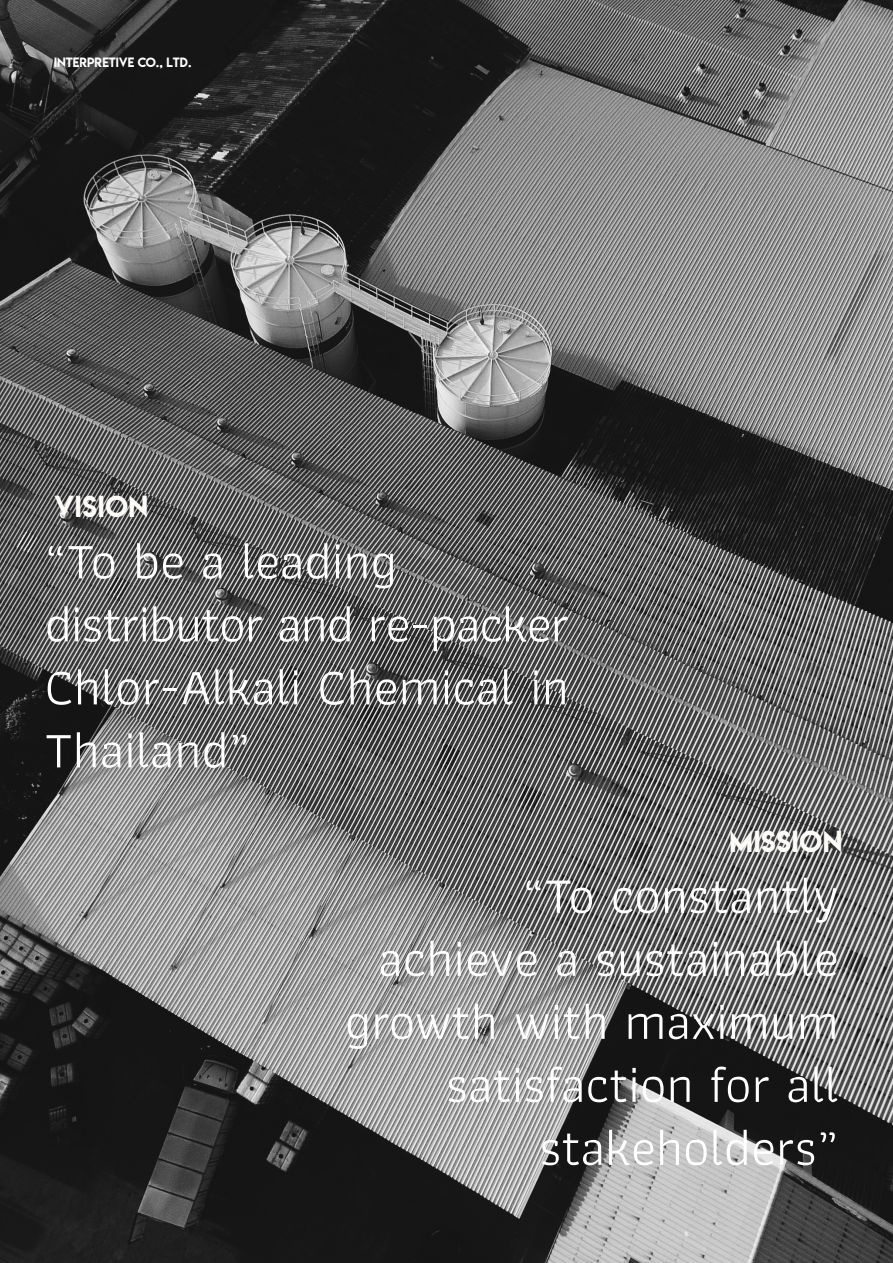
<style>
.page{position:relative;width:893px;height:1263px;background:#fff}
.page>*{position:absolute;margin:0;border:0;box-sizing:border-box;transform-origin:0 0}
.t1{font:52.5px/63px "Athiti";color:#fff}
.t2{font:27px "Lemon Milk";letter-spacing:.025em;color:#fdfbf8}
.t3{font:12px "Lemon Milk";color:#fff}
.s1{font-style:inherit}
</style>
<div class="page">
<img style="left:0;top:0;width:893px;height:1263px">
<p class="t3" style="left:54px;top:54px;width:139px">INTERPRETIVE CO., <span class="s1">L</span>TD.</p>
<p class="t2" style="left:54px;top:487px;width:96px">VISION</p>
<p class="t1" style="left:45px;top:530px;width:526px">“To be a leading distributor and re-packer<br>Chlor-Alkali Chemical in<br>Thailand”</p>
<p class="t2" style="left:729px;top:822px;width:114px">MISSION</p>
<p class="t1" style="left:345px;top:864px;width:496px;text-align:right">“To constantly<br>achieve a sustainable growth with maximum satisfaction for all stakeholders”</p>
</div>
